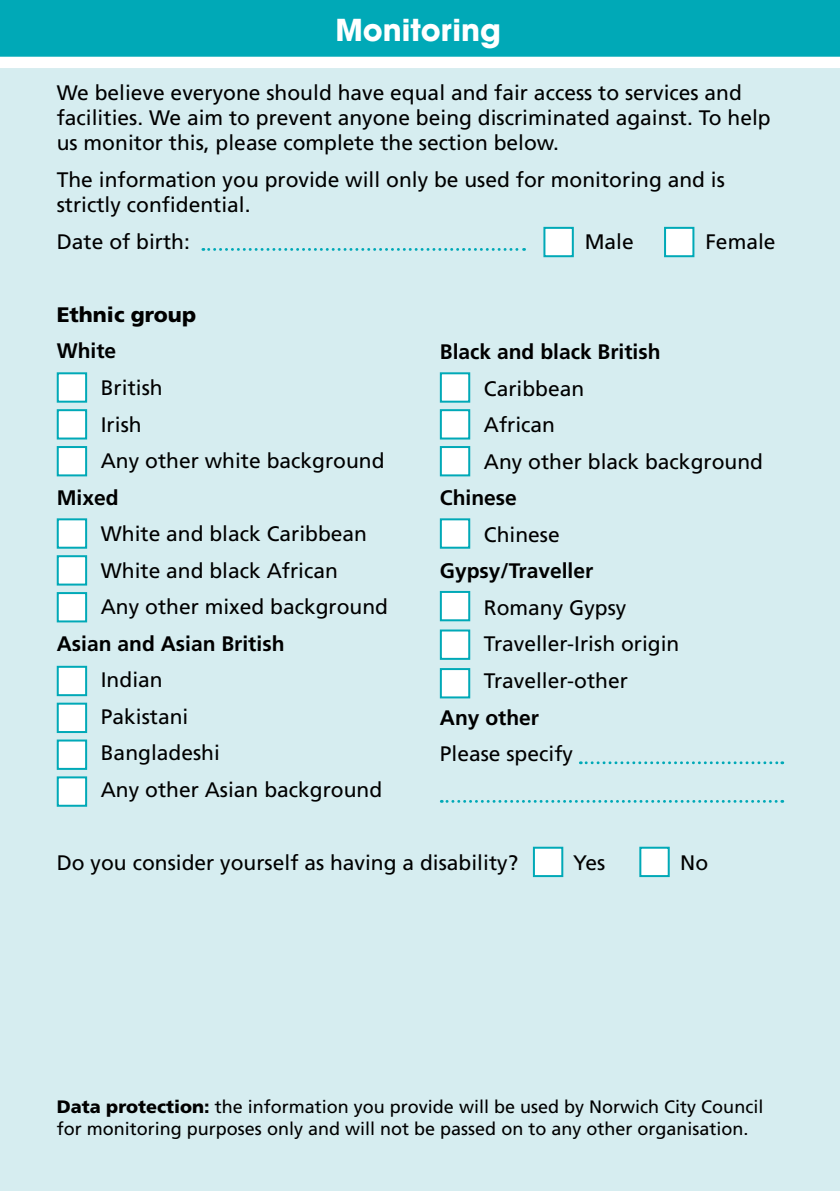
<style>
.page{position:relative;width:840px;height:1191px;background:#fff}
.page>*{position:absolute;margin:0;border:0;box-sizing:border-box;transform-origin:0 0}
.t1{font:700 30px "Avant Garde";color:#fff}
.t2{font:21px/36.6px "Frutiger";color:#000}
.t3{font:700 21px "Frutiger";color:#000}
.t4{font:900 21px "Frutiger";color:#000}
.t5{font:18px/21.6px "Frutiger";color:#000}
.s1{font-weight:900}
</style>
<div class="page">
<div style="left:0;top:0;width:839px;height:1191px;background:#d6edf0"></div>
<div style="left:0;top:0;width:839px;height:57px;background:#00a9b7"></div>
<div style="left:0;top:57px;width:839px;height:11px;background:#fff"></div>
<div style="left:543px;top:227px;width:30px;height:30px;background:#fff;border:2px solid #00a9b7"></div>
<div style="left:663px;top:227px;width:31px;height:30px;background:#fff;border:2px solid #00a9b7"></div>
<svg style="left:203px;top:248px;width:321px;height:3px"></svg>
<div style="left:57px;top:372px;width:30px;height:31px;background:#fff;border:2px solid #00a9b7"></div>
<div style="left:439px;top:372px;width:31px;height:31px;background:#fff;border:2px solid #00a9b7"></div>
<div style="left:57px;top:518px;width:30px;height:31px;background:#fff;border:2px solid #00a9b7"></div>
<div style="left:439px;top:518px;width:31px;height:31px;background:#fff;border:2px solid #00a9b7"></div>
<div style="left:439px;top:591px;width:31px;height:30px;background:#fff;border:2px solid #00a9b7"></div>
<div style="left:439px;top:629px;width:31px;height:31px;background:#fff;border:2px solid #00a9b7"></div>
<div style="left:439px;top:668px;width:31px;height:30px;background:#fff;border:2px solid #00a9b7"></div>
<div style="left:57px;top:666px;width:30px;height:30px;background:#fff;border:2px solid #00a9b7"></div>
<div style="left:57px;top:409px;width:30px;height:30px;background:#fff;border:2px solid #00a9b7"></div>
<div style="left:439px;top:409px;width:31px;height:30px;background:#fff;border:2px solid #00a9b7"></div>
<div style="left:57px;top:555px;width:30px;height:30px;background:#fff;border:2px solid #00a9b7"></div>
<div style="left:57px;top:702px;width:30px;height:31px;background:#fff;border:2px solid #00a9b7"></div>
<div style="left:57px;top:446px;width:30px;height:30px;background:#fff;border:2px solid #00a9b7"></div>
<div style="left:439px;top:446px;width:31px;height:30px;background:#fff;border:2px solid #00a9b7"></div>
<div style="left:57px;top:592px;width:30px;height:30px;background:#fff;border:2px solid #00a9b7"></div>
<div style="left:57px;top:739px;width:30px;height:31px;background:#fff;border:2px solid #00a9b7"></div>
<div style="left:57px;top:776px;width:30px;height:30px;background:#fff;border:2px solid #00a9b7"></div>
<svg style="left:580px;top:761px;width:202px;height:3px"></svg>
<svg style="left:441px;top:800px;width:341px;height:2px"></svg>
<div style="left:532px;top:846px;width:31px;height:31px;background:#fff;border:2px solid #00a9b7"></div>
<div style="left:639px;top:846px;width:30px;height:31px;background:#fff;border:2px solid #00a9b7"></div>
<h1 class="t1" style="left:335px;top:10px;width:167px">Monitoring</h1>
<p class="t2" style="left:57px;top:80px;width:715px;line-height:25.2px">We believe everyone should have equal and fair access to services and facilities. We aim to prevent anyone being discriminated against. To help us monitor this, please complete the section below.</p>
<p class="t2" style="left:57px;top:167px;width:669px;line-height:25.2px">The information you provide will only be used for monitoring and is strictly confidential.</p>
<p class="t2" style="left:57px;top:223px;width:135px">Date of birth:</p>
<p class="t2" style="left:584px;top:223px;width:51px">Male</p>
<p class="t2" style="left:705px;top:223px;width:72px">Female</p>
<p class="t4" style="left:57px;top:302px;width:141px">Ethnic group</p>
<p class="t3" style="left:57px;top:339px;width:61px">White</p>
<p class="t2" style="left:101px;top:369px;width:285px">British<br>Irish<br>Any other white background</p>
<p class="t3" style="left:57px;top:485px;width:63px">Mixed</p>
<p class="t2" style="left:101px;top:515px;width:289px">White and black Caribbean<br>White and black African<br>Any other mixed background</p>
<p class="t3" style="left:57px;top:631px;width:229px">Asian and Asian British</p>
<p class="t2" style="left:101px;top:661px;width:283px">Indian<br>Pakistani<br>Bangladeshi<br>Any other Asian background</p>
<p class="t3" style="left:439px;top:339px;width:222px">Black and black British</p>
<p class="t2" style="left:483px;top:370px;width:280px">Caribbean<br>African<br>Any other black background</p>
<p class="t3" style="left:439px;top:485px;width:79px">Chinese</p>
<p class="t2" style="left:483px;top:516px;width:77px">Chinese</p>
<p class="t3" style="left:439px;top:558px;width:155px">Gypsy/Traveller</p>
<p class="t2" style="left:483px;top:589px;width:197px">Romany Gypsy<br>Traveller-Irish origin<br>Traveller-other</p>
<p class="t3" style="left:439px;top:705px;width:101px">Any other</p>
<p class="t2" style="left:439px;top:735px;width:135px">Please specify</p>
<p class="t2" style="left:57px;top:844px;width:462px">Do you consider yourself as having a disability?</p>
<p class="t2" style="left:572px;top:844px;width:34px">Yes</p>
<p class="t2" style="left:679px;top:844px;width:29px">No</p>
<p class="t5" style="left:57px;top:1095px;width:707px"><span class="s1">Data protection:</span> the information you provide will be used by Norwich City Council for monitoring purposes only and will not be passed on to any other organisation.</p>
</div>
